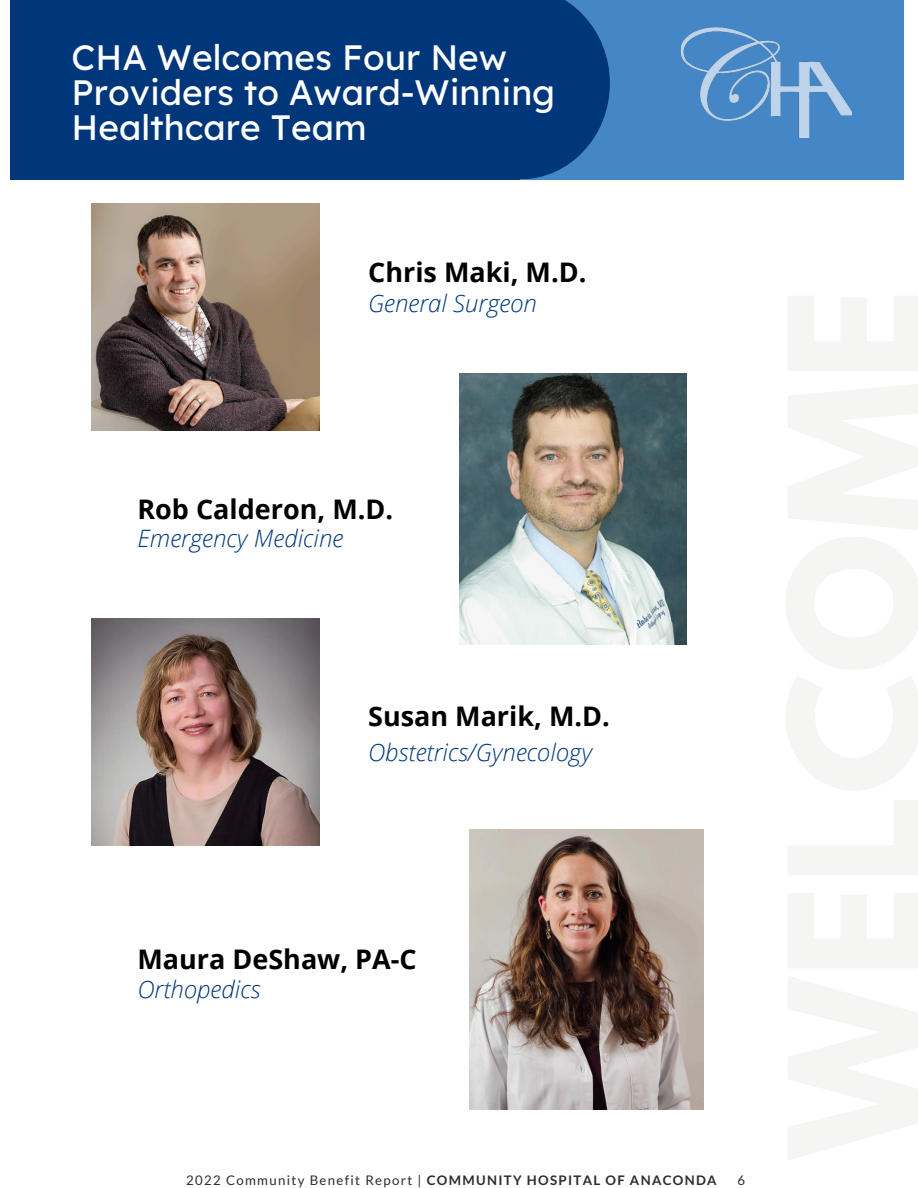
<style>
.page{position:relative;width:918px;height:1188px;background:#fff}
.page>*{position:absolute;margin:0;border:0;box-sizing:border-box;transform-origin:0 0}
.t1{font:35.25px/34.8px "Lexend Deca";color:#fff}
.t2{font:700 27px "Open Sans";color:#000}
.t3{font:italic 300 24px "Open Sans";color:#00377b}
.t4{font:13.2px "Lato";letter-spacing:.1em;color:#2c2c29}
.s1{font-weight:700}
</style>
<div class="page">
<div style="left:11px;top:0;width:509px;height:180px;background:#00377b"></div>
<div style="left:520px;top:0;width:384px;height:180px;background:#4586c6"></div>
<svg style="left:520px;top:0;width:90px;height:179px"></svg>
<img style="left:680px;top:27px;width:172px;height:111px">
<img style="left:92px;top:204px;width:227px;height:227px">
<img style="left:92px;top:619px;width:227px;height:227px">
<img style="left:459px;top:374px;width:227px;height:271px">
<img style="left:469px;top:830px;width:234px;height:280px">
<h4 class="t1" style="left:72px;top:39px;width:485px">CHA Welcomes Four New<br>Providers to Award-Winning<br>Healthcare Team</h4>
<h3 class="t2" style="left:368px;top:253px;width:220px">Chris Maki, M.D.</h3>
<h4 class="t3" style="left:368px;top:286px;width:170px">General Surgeon</h4>
<h4 class="t2" style="left:137px;top:490px;width:257px">Rob Calderon, M.D.</h4>
<p class="t3" style="left:137px;top:522px;width:208px">Emergency Medicine</p>
<p class="t2" style="left:368px;top:697px;width:243px">Susan Marik, M.D.</p>
<h3 class="t3" style="left:368px;top:736px;width:225px">Obstetrics/Gynecology</h3>
<h3 class="t2" style="left:137px;top:940px;width:281px">Maura DeShaw, PA-C</h3>
<h4 class="t3" style="left:137px;top:972px;width:124px">Orthopedics</h4>
<p class="t4" style="left:186px;top:1172px;width:532px">2022 Community Benefit Report | <span class="s1">COMMUNITY HOSPITAL OF ANACONDA</span></p>
<p class="t4" style="left:737px;top:1172px;width:9px">6</p>
</div>
